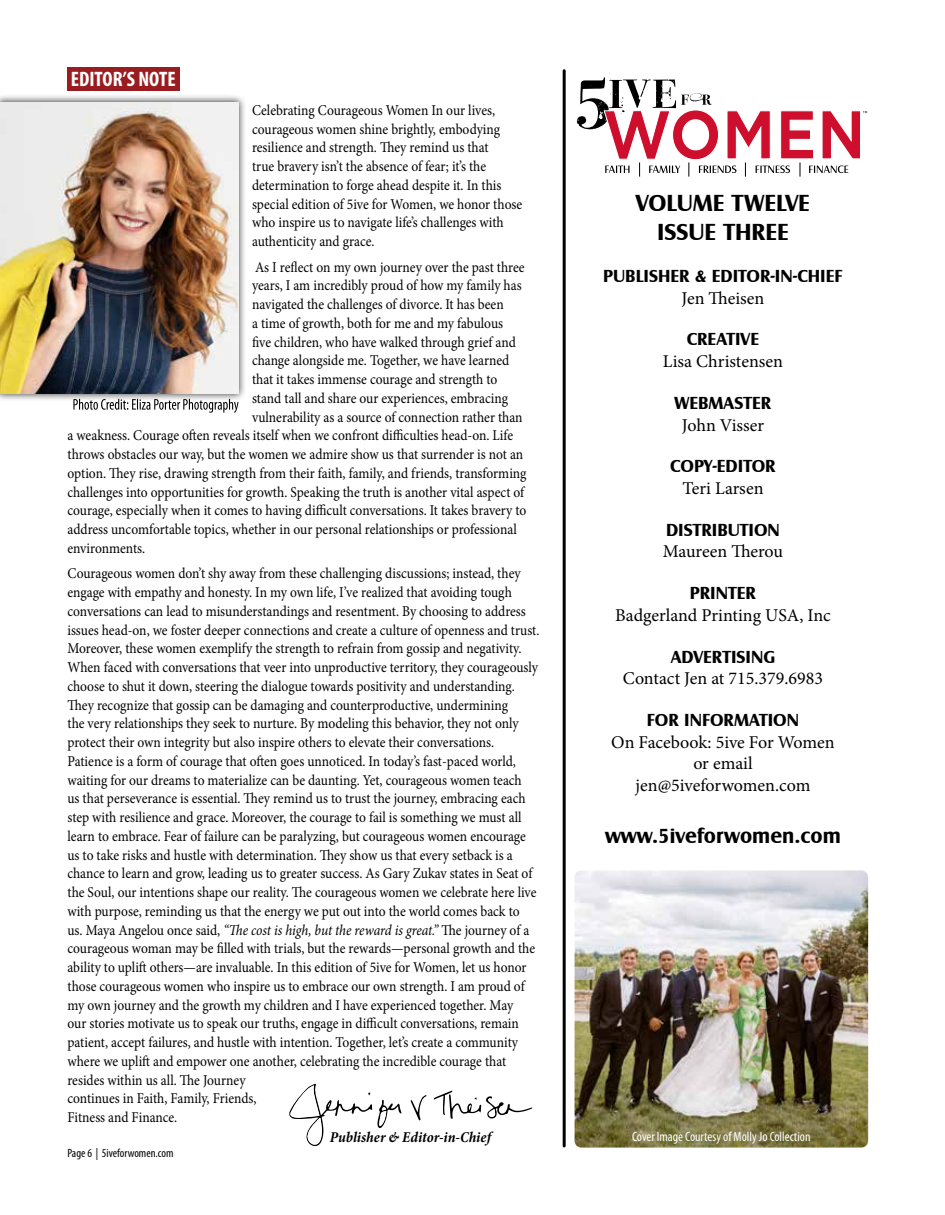
<style>
.page{position:relative;width:945px;height:1215px;background:#fff}
.page>*{position:absolute;margin:0;border:0;box-sizing:border-box;transform-origin:0 0}
.t1{font:700 24px/28.8px "Castle T";color:#000;text-align:center}
.t2{font:700 21px "Castle T";color:#000}
.t3{font:21px "Myriad Variable Concept";color:#fff}
.t4{font:18px/21.6px "Minion Pro";color:#000;text-align:center}
.t5{font:700 18px "Castle T";color:#000}
.t6{font:italic 700 condensed 15.15px "Minion Pro";letter-spacing:-.005em;color:#000}
.t7{font:15px/18.8px "Minion Pro";letter-spacing:-.005em;color:#000;scale:.9 1}
.t8{font:condensed 13.5px "Myriad Pro";color:#fff}
.t9{font:condensed 12px "Myriad Pro";color:#000}
.s1{font-style:italic}
</style>
<div class="page">
<svg style="left:411px;top:1095px;width:15px;height:26px"></svg>
<svg style="left:289px;top:1084px;width:113px;height:63px"></svg>
<svg style="left:433px;top:1091px;width:99px;height:28px"></svg>
<svg style="left:577px;top:73px;width:290px;height:104px"></svg>
<img style="left:575px;top:870px;width:293px;height:278px">
<div style="left:68px;top:68px;width:112px;height:23px;background:#991d20"></div>
<div style="left:0;top:94px;width:247px;height:308px;background:#000;opacity:.75"></div>
<img style="left:0;top:102px;width:239px;height:292px">
<svg style="left:73px;top:399px;width:166px;height:14px"></svg>
<hr style="left:563px;top:71px;width:3px;height:1075px;background:#000">
<h2 class="t3" style="left:71px;top:67px;width:106px">EDITOR’S NOTE</h2>
<p class="t7" style="left:252px;top:101px;width:302px">Celebrating Courageous Women In our lives, courageous women shine brightly, embodying resilience and strength. They remind us that<br>true bravery isn’t the absence of fear; it’s the determination to forge ahead despite it. In this special edition of 5ive for Women, we honor those who inspire us to navigate life’s challenges with authenticity and grace.</p>
<p class="t7" style="left:255px;top:257px;width:301px">As I reflect on my own journey over the past three</p>
<p class="t7" style="left:252px;top:276px;width:301px">years, I am incredibly proud of how my family has</p>
<p class="t7" style="left:252px;top:295px;width:281px">navigated the challenges of divorce. It has been</p>
<p class="t7" style="left:252px;top:314px;width:280px">a time of growth, both for me and my fabulous</p>
<p class="t7" style="left:252px;top:332px;width:295px">five children, who have walked through grief and</p>
<p class="t7" style="left:252px;top:351px;width:287px">change alongside me. Together, we have learned</p>
<p class="t7" style="left:252px;top:370px;width:274px">that it takes immense courage and strength to</p>
<p class="t7" style="left:252px;top:389px;width:286px">stand tall and share our experiences, embracing</p>
<p class="t7" style="left:252px;top:407px;width:302px">vulnerability as a source of connection rather than</p>
<p class="t7" style="left:67px;top:426px;width:497px">a weakness. Courage often reveals itself when we confront difficulties head-on. Life</p>
<p class="t7" style="left:67px;top:445px;width:508px">throws obstacles our way, but the women we admire show us that surrender is not an</p>
<p class="t7" style="left:67px;top:464px;width:512px">option. They rise, drawing strength from their faith, family, and friends, transforming</p>
<p class="t7" style="left:67px;top:482px;width:509px">challenges into opportunities for growth. Speaking the truth is another vital aspect of</p>
<p class="t7" style="left:67px;top:501px;width:512px">courage, especially when it comes to having difficult conversations. It takes bravery to</p>
<p class="t7" style="left:67px;top:520px;width:501px">address uncomfortable topics, whether in our personal relationships or professional</p>
<p class="t7" style="left:67px;top:539px;width:88px">environments.</p>
<p class="t7" style="left:67px;top:564px;width:526px">Courageous women don’t shy away from these challenging discussions; instead, they engage with empathy and honesty. In my own life, I’ve realized that avoiding tough conversations can lead to misunderstandings and resentment. By choosing to address issues head-on, we foster deeper connections and create a culture of openness and trust.<br>Moreover, these women exemplify the strength to refrain from gossip and negativity.<br>When faced with conversations that veer into unproductive territory, they courageously choose to shut it down, steering the dialogue towards positivity and understanding.<br>They recognize that gossip can be damaging and counterproductive, undermining<br>the very relationships they seek to nurture. By modeling this behavior, they not only protect their own integrity but also inspire others to elevate their conversations.<br>Patience is a form of courage that often goes unnoticed. In today’s fast-paced world, waiting for our dreams to materialize can be daunting. Yet, courageous women teach<br>us that perseverance is essential. They remind us to trust the journey, embracing each step with resilience and grace. Moreover, the courage to fail is something we must all learn to embrace. Fear of failure can be paralyzing, but courageous women encourage us to take risks and hustle with determination. They show us that every setback is a chance to learn and grow, leading us to greater success. As Gary Zukav states in Seat of the Soul, our intentions shape our reality. The courageous women we celebrate here live with purpose, reminding us that the energy we put out into the world comes back to<br>us. Maya Angelou once said, <span class="s1">“The cost is high, but the reward is great.”</span> The journey of a courageous woman may be filled with trials, but the rewards—personal growth and the ability to uplift others—are invaluable. In this edition of 5ive for Women, let us honor those courageous women who inspire us to embrace our own strength. I am proud of my own journey and the growth my children and I have experienced together. May<br>our stories motivate us to speak our truths, engage in difficult conversations, remain patient, accept failures, and hustle with intention. Together, let’s create a community where we uplift and empower one another, celebrating the incredible courage that resides within us all. The Journey<br>continues in Faith, Family, Friends,<br>Fitness and Finance.</p>
<p class="t9" style="left:68px;top:1145px;width:108px">Page 6 | 5iveforwomen.com</p>
<p class="t6" style="left:330px;top:1126px;width:163px">Publisher &amp; Editor-in-Chief</p>
<h1 class="t1" style="left:636px;top:189px;width:175px">VOLUME TWELVE<br>ISSUE THREE</h1>
<p class="t5" style="left:603px;top:266px;width:241px">PUBLISHER &amp; EDITOR-IN-CHIEF</p>
<p class="t4" style="left:681px;top:287px;width:84px">Jen Theisen</p>
<p class="t5" style="left:687px;top:329px;width:74px">CREATIVE</p>
<p class="t4" style="left:663px;top:351px;width:121px">Lisa Christensen</p>
<p class="t5" style="left:675px;top:393px;width:98px">WEBMASTER</p>
<p class="t4" style="left:682px;top:414px;width:84px">John Visser</p>
<p class="t5" style="left:670px;top:456px;width:107px">COPY-EDITOR</p>
<p class="t4" style="left:682px;top:477px;width:83px">Teri Larsen</p>
<p class="t5" style="left:666px;top:519px;width:115px">DISTRIBUTION</p>
<p class="t4" style="left:663px;top:541px;width:122px">Maureen Therou</p>
<p class="t5" style="left:690px;top:583px;width:67px">PRINTER</p>
<p class="t4" style="left:615px;top:604px;width:217px">Badgerland Printing USA, Inc</p>
<p class="t5" style="left:671px;top:646px;width:106px">ADVERTISING</p>
<p class="t4" style="left:623px;top:668px;width:202px">Contact Jen at 715.379.6983</p>
<p class="t5" style="left:647px;top:710px;width:154px">FOR INFORMATION</p>
<p class="t4" style="left:611px;top:731px;width:225px">On Facebook: 5ive For Women or email jen@5iveforwomen.com</p>
<h2 class="t2" style="left:605px;top:824px;width:237px">www.5iveforwomen.com</h2>
<p class="t8" style="left:632px;top:1129px;width:180px">Cover Image Courtesy of Molly Jo Collection</p>
</div>
